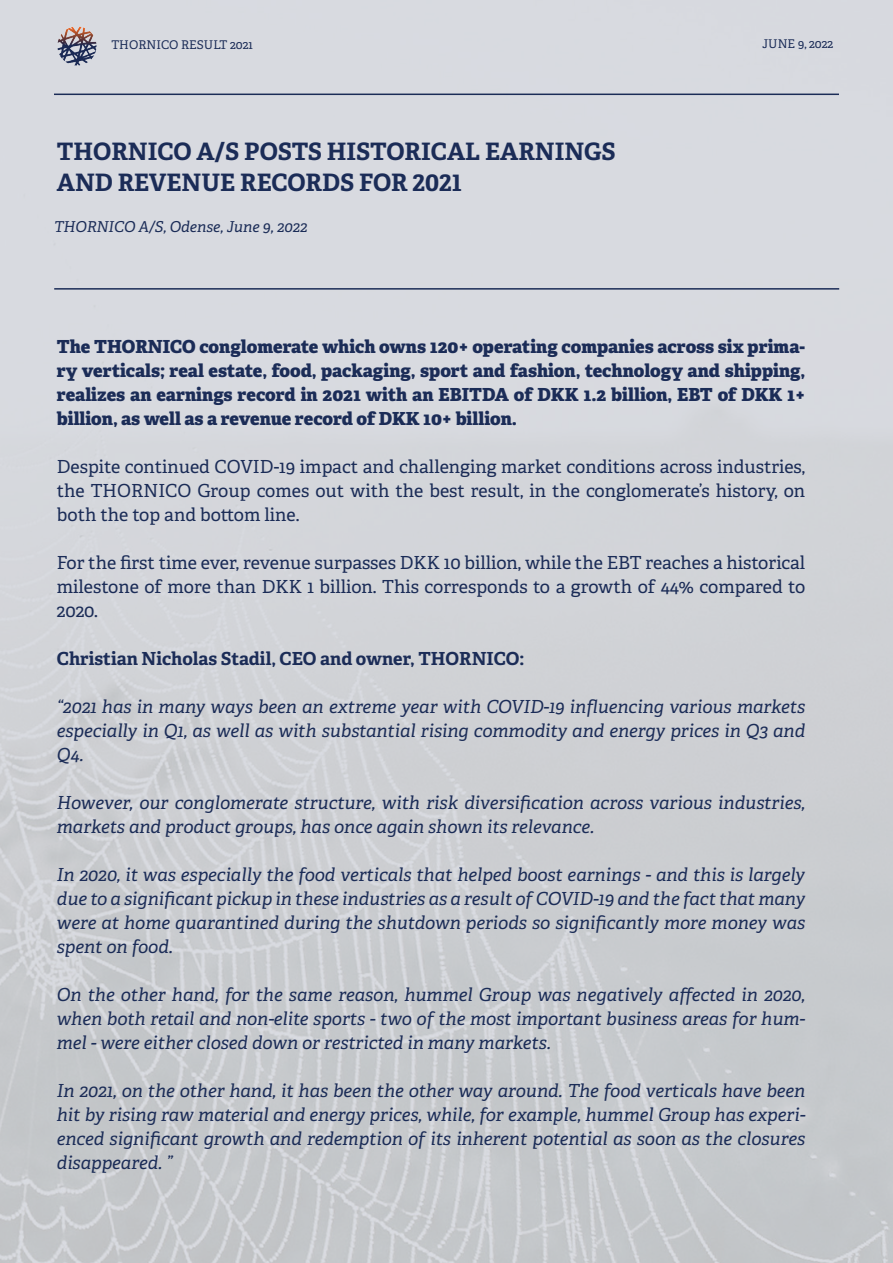
<style>
.page{position:relative;width:893px;height:1263px;background:#fff}
.page>*{position:absolute;margin:0;border:0;box-sizing:border-box;transform-origin:0 0}
.t1{font:700 24px/31.5px "Adelle";color:#1b2c57}
.t2{font:italic 18px/24px "Adelle";color:#1b2c57;text-align:justify}
.t3{font:18px/24px "Adelle";color:#1b2c57;text-align:justify}
.t4{font:800 18px/24px "Adelle";color:#1b2c57;text-align:justify}
.t5{font:700 18px "Adelle";color:#1b2c57}
.t6{font:italic 15px "Adelle";color:#1b2c57}
.t7{font:12px "Adelle";color:#1b2c57}
</style>
<div class="page">
<img style="left:0;top:0;width:893px;height:1263px">
<hr style="left:54px;top:94px;width:785px;height:1px;background:#1b2c57">
<img style="left:56px;top:24px;width:43px;height:43px">
<hr style="left:54px;top:288px;width:785px;height:2px;background:#1b2c57">
<p class="t7" style="left:111px;top:38px;width:143px">THORNICO RESULT 2021</p>
<p class="t7" style="left:762px;top:37px;width:73px">JUNE 9, 2022</p>
<h1 class="t1" style="left:57px;top:135px;width:560px">THORNICO A/S POSTS HISTORICAL EARNINGS<br>AND REVENUE RECORDS FOR 2021</h1>
<p class="t6" style="left:54px;top:217px;width:255px">THORNICO A/S, Odense, June 9, 2022</p>
<p class="t4" style="left:57px;top:334px;width:750px">The THORNICO conglomerate which owns 120+ operating companies across six prima&shy;ry verticals; real estate, food, packaging, sport and fashion, technology and shipping, realizes an earnings record in 2021 with an EBITDA of DKK 1.2 billion, EBT of DKK 1+ billion, as well as a revenue record of DKK 10+ billion.</p>
<p class="t3" style="left:57px;top:455px;width:750px">Despite continued COVID-19 impact and challenging market conditions across industries, the THORNICO Group comes out with the best result, in the conglomerate’s history, on both the top and bottom line.</p>
<p class="t3" style="left:57px;top:551px;width:750px">For the first time ever, revenue surpasses DKK 10 billion, while the EBT reaches a historical milestone of more than DKK 1 billion. This corresponds to a growth of 44% compared to 2020.</p>
<p class="t5" style="left:57px;top:647px;width:469px">Christian Nicholas Stadil, CEO and owner, THORNICO:</p>
<p class="t2" style="left:57px;top:695px;width:750px">“2021 has in many ways been an extreme year with COVID-19 influencing various markets especially in Q1, as well as with substantial rising commodity and energy prices in Q3 and Q4.</p>
<p class="t2" style="left:57px;top:791px;width:750px">However, our conglomerate structure, with risk diversification across various industries, markets and product groups, has once again shown its relevance.</p>
<p class="t2" style="left:57px;top:863px;width:750px">In 2020, it was especially the food verticals that helped boost earnings - and this is largely due to a significant pickup in these industries as a result of COVID-19 and the fact that many were at home quarantined during the shutdown periods so significantly more money was spent on food.</p>
<p class="t2" style="left:57px;top:982px;width:750px">On the other hand, for the same reason, hummel Group was negatively affected in 2020, when both retail and non-elite sports - two of the most important business areas for hum&shy;mel - were either closed down or restricted in many markets.</p>
<p class="t2" style="left:57px;top:1078px;width:750px">In 2021, on the other hand, it has been the other way around. The food verticals have been hit by rising raw material and energy prices, while, for example, hummel Group has experi&shy;enced significant growth and redemption of its inherent potential as soon as the closures disappeared. ”</p>
</div>
